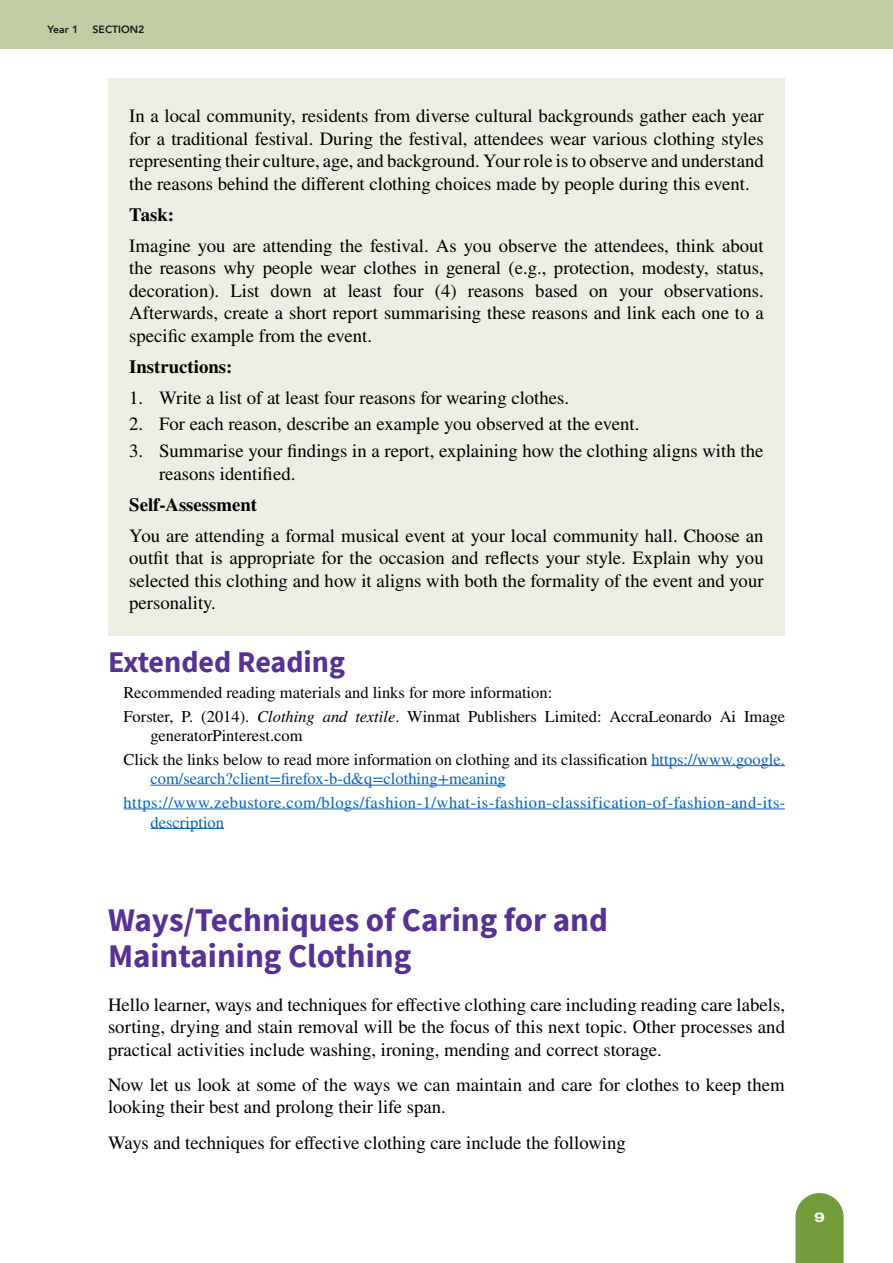
<style>
.page{position:relative;width:893px;height:1263px;background:#fff}
.page>*{position:absolute;margin:0;border:0;box-sizing:border-box;transform-origin:0 0}
.t1{font:700 33px/35.5px "Source Sans Pro";color:#573193}
.t2{font:700 30px "Source Sans Pro";color:#573193}
.t3{font:18.75px/22.5px "STIX General";color:#000;text-align:justify}
.t4{font:700 18.75px "STIX General";color:#000}
.t5{font:16.5px/23.7px "STIX General";color:#000}
.t6{font:16.5px/23.7px "STIX General";letter-spacing:.03em;color:#0563c1}
.t7{font:16.5px "STIX General";color:#0563c1}
.t8{font:800 13.5px "Archivo Expanded";color:#fff}
.t9{font:800 10.5px "Avenir";color:#1a1a1a}
.s1{font-style:italic}
.s2{color:#0563c1}
</style>
<div class="page">
<div style="left:0;top:0;width:893px;height:49px;background:#c0cca2"></div>
<svg style="left:795px;top:1193px;width:49px;height:70px;background:#80a44d"></svg>
<div style="left:108px;top:78px;width:677px;height:138px;background:#ebeee2"></div>
<div style="left:108px;top:208px;width:677px;height:160px;background:#ebeee2"></div>
<div style="left:108px;top:360px;width:677px;height:70px;background:#ebeee2"></div>
<div style="left:108px;top:413px;width:677px;height:93px;background:#ebeee2"></div>
<div style="left:108px;top:498px;width:677px;height:137px;background:#ebeee2"></div>
<hr style="left:651px;top:765px;width:134px;height:1px;background:#0563c1">
<hr style="left:151px;top:785px;width:355px;height:1px;background:#0563c1">
<hr style="left:124px;top:808px;width:661px;height:1px;background:#0563c1">
<hr style="left:151px;top:828px;width:73px;height:1px;background:#0563c1">
<p class="t9" style="left:48px;top:21px;width:32px">Year 1</p>
<p class="t9" style="left:93px;top:21px;width:53px">SECTION2</p>
<p class="t3" style="left:129px;top:105px;width:636px">In a local community, residents from diverse cultural backgrounds gather each year for a traditional festival. During the festival, attendees wear various clothing styles representing their culture, age, and background. Your role is to observe and understand the reasons behind the different clothing choices made by people during this event.</p>
<p class="t4" style="left:129px;top:201px;width:46px">Task:</p>
<p class="t3" style="left:129px;top:235px;width:636px">Imagine you are attending the festival. As you observe the attendees, think about the reasons why people wear clothes in general (e.g., protection, modesty, status, decoration). List down at least four (4) reasons based on your observations.<br>Afterwards, create a short report summarising these reasons and link each one to a specific example from the event.</p>
<p class="t4" style="left:129px;top:353px;width:105px">Instructions:</p>
<p class="t3" style="left:129px;top:387px;width:441px">1. Write a list of at least four reasons for wearing clothes.</p>
<p class="t3" style="left:129px;top:414px;width:512px">2. For each reason, describe an example you observed at the event.</p>
<p class="t3" style="left:159px;top:440px;width:606px;text-indent:-30px">3. Summarise your findings in a report, explaining how the clothing aligns with the reasons identified.</p>
<p class="t4" style="left:129px;top:491px;width:129px">Self-Assessment</p>
<p class="t3" style="left:129px;top:525px;width:636px">You are attending a formal musical event at your local community hall. Choose an outfit that is appropriate for the occasion and reflects your style. Explain why you selected this clothing and how it aligns with both the formality of the event and your personality.</p>
<h2 class="t2" style="left:108px;top:642px;width:238px">Extended Reading</h2>
<p class="t5" style="left:124px;top:681px;width:663px">Recommended reading materials and links for more information:<br>Forster, P. (2014). <span class="s1">Clothing and textile</span>. Winmat Publishers Limited: AccraLeonardo Ai Image</p>
<p class="t5" style="left:124px;top:724px;width:663px;text-indent:27px">generatorPinterest.com<br>Click the links below to read more information on clothing and its classification <span class="s2">https://www.google.</span></p>
<p class="t6" style="left:124px;top:768px;width:663px;text-indent:27px">com/search?client=firefox-b-d&amp;q=clothing+meaning https://www.zebustore.com/blogs/fashion-1/what-is-fashion-classification-of-fashion-and-its-</p>
<p class="t7" style="left:151px;top:811px;width:75px">description</p>
<h1 class="t1" style="left:108px;top:902px;width:502px">Ways/Techniques of Caring for and<br>Maintaining Clothing</h1>
<p class="t3" style="left:108px;top:994px;width:679px">Hello learner, ways and techniques for effective clothing care including reading care labels, sorting, drying and stain removal will be the focus of this next topic. Other processes and practical activities include washing, ironing, mending and correct storage.</p>
<p class="t3" style="left:108px;top:1074px;width:678px">Now let us look at some of the ways we can maintain and care for clothes to keep them looking their best and prolong their life span.</p>
<p class="t3" style="left:108px;top:1132px;width:519px">Ways and techniques for effective clothing care include the following</p>
<p class="t8" style="left:814px;top:1207px;width:12px">9</p>
</div>
